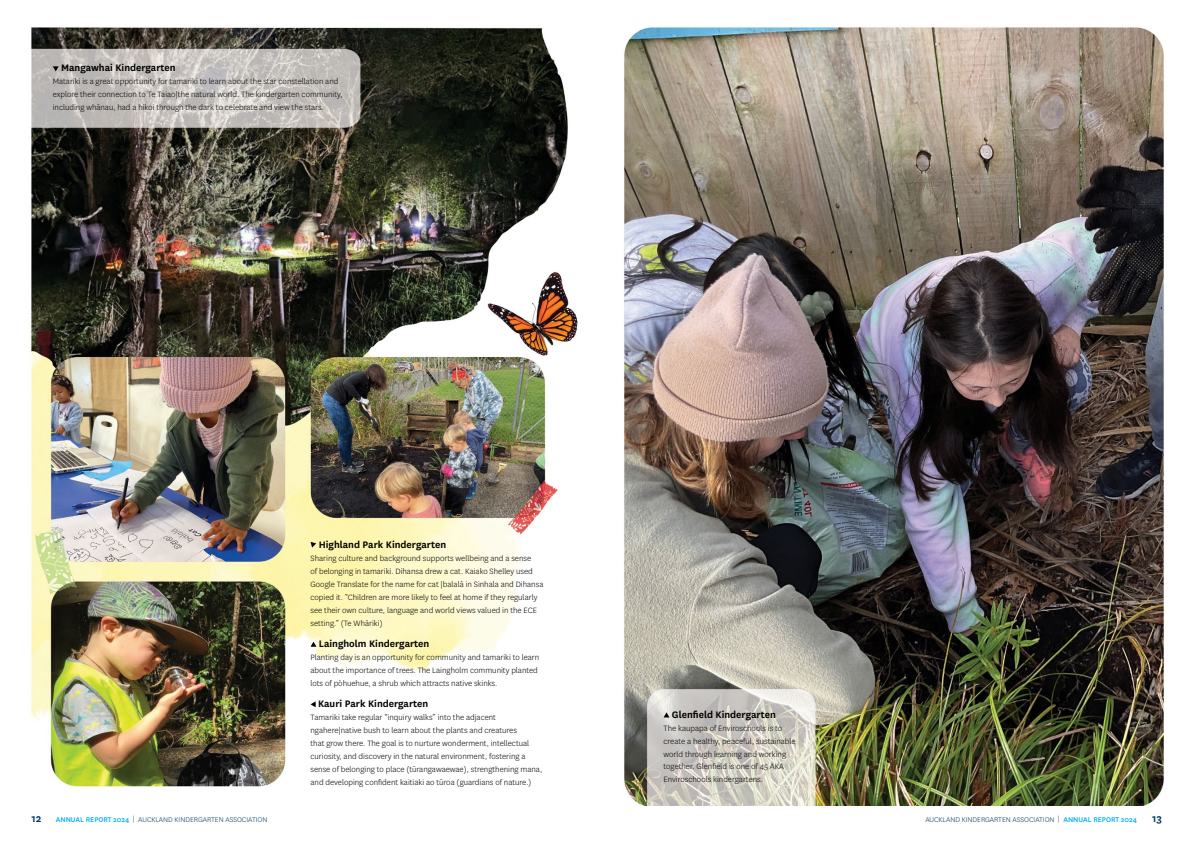
<style>
.page{position:relative;width:1191px;height:842px;background:#fff}
.page>*{position:absolute;margin:0;border:0;box-sizing:border-box;transform-origin:0 0}
.t1{font:600 11px "National";color:#000}
.t2{font:300 9px/13px "National";color:#000}
.t3{font:300 8px "National";color:#003768}
.s1{font-weight:600;font-size:12px}
.s2{font-weight:500;color:#00aeef}
</style>
<div class="page">
<img style="left:31px;top:27px;width:1134px;height:779px">
<svg style="left:663px;top:712px;width:6px;height:5px"></svg>
<svg style="left:53px;top:66px;width:6px;height:5px"></svg>
<svg style="left:310px;top:542px;width:6px;height:6px"></svg>
<svg style="left:310px;top:642px;width:6px;height:5px"></svg>
<svg style="left:310px;top:701px;width:6px;height:6px"></svg>
<p class="t1" style="left:61px;top:60px;width:116px">Mangawhai Kindergarten</p>
<p class="t2" style="left:53px;top:75px;width:291px">Matariki is a great opportunity for tamariki to learn about the star constellation and explore their connection to Te Taiao|the natural world. The kindergarten community, including whānau, had a hikoi through the dark to celebrate and view the stars.</p>
<p class="t1" style="left:319px;top:537px;width:129px">Highland Park Kindergarten</p>
<p class="t2" style="left:310px;top:551px;width:234px">Sharing culture and background supports wellbeing and a sense<br>of belonging in tamariki. Dihansa drew a cat. Kaiako Shelley used Google Translate for the name for cat |balalā in Sinhala and Dihansa copied it. “Children are more likely to feel at home if they regularly see their own culture, language and world views valued in the ECE setting.” (Te Whāriki)</p>
<p class="t1" style="left:319px;top:636px;width:112px">Laingholm Kindergarten</p>
<p class="t2" style="left:310px;top:650px;width:230px">Planting day is an opportunity for community and tamariki to learn about the importance of trees. The Laingholm community planted lots of pòhuehue, a shrub which attracts native skinks.</p>
<p class="t1" style="left:318px;top:696px;width:112px">Kauri Park Kindergarten</p>
<p class="t2" style="left:310px;top:711px;width:233px">Tamariki take regular “inquiry walks” into the adjacent ngahere|native bush to learn about the plants and creatures<br>that grow there. The goal is to nurture wonderment, intellectual curiosity, and discovery in the natural environment, fostering a sense of belonging to place (tūrangawaewae), strengthening mana, and developing confident kaitiaki ao tūroa (guardians of nature.)</p>
<p class="t1" style="left:672px;top:706px;width:105px">Glenfield Kindergarten</p>
<p class="t2" style="left:663px;top:721px;width:134px">The kaupapa of Enviroschools is to create a healthy, peaceful, sustainable world through learning and working together. Glenfield is one of 45 AKA Enviroschools kindergartens.</p>
<p class="t3" style="left:31px;top:815px;width:238px"><span class="s1">12</span> <span class="s2">ANNUAL REPORT 2024</span> | AUCKLAND KINDERGARTEN ASSOCIATION</p>
<p class="t3" style="left:925px;top:815px;width:238px">AUCKLAND KINDERGARTEN ASSOCIATION | <span class="s2">ANNUAL REPORT 2024</span> <span class="s1">13</span></p>
</div>
